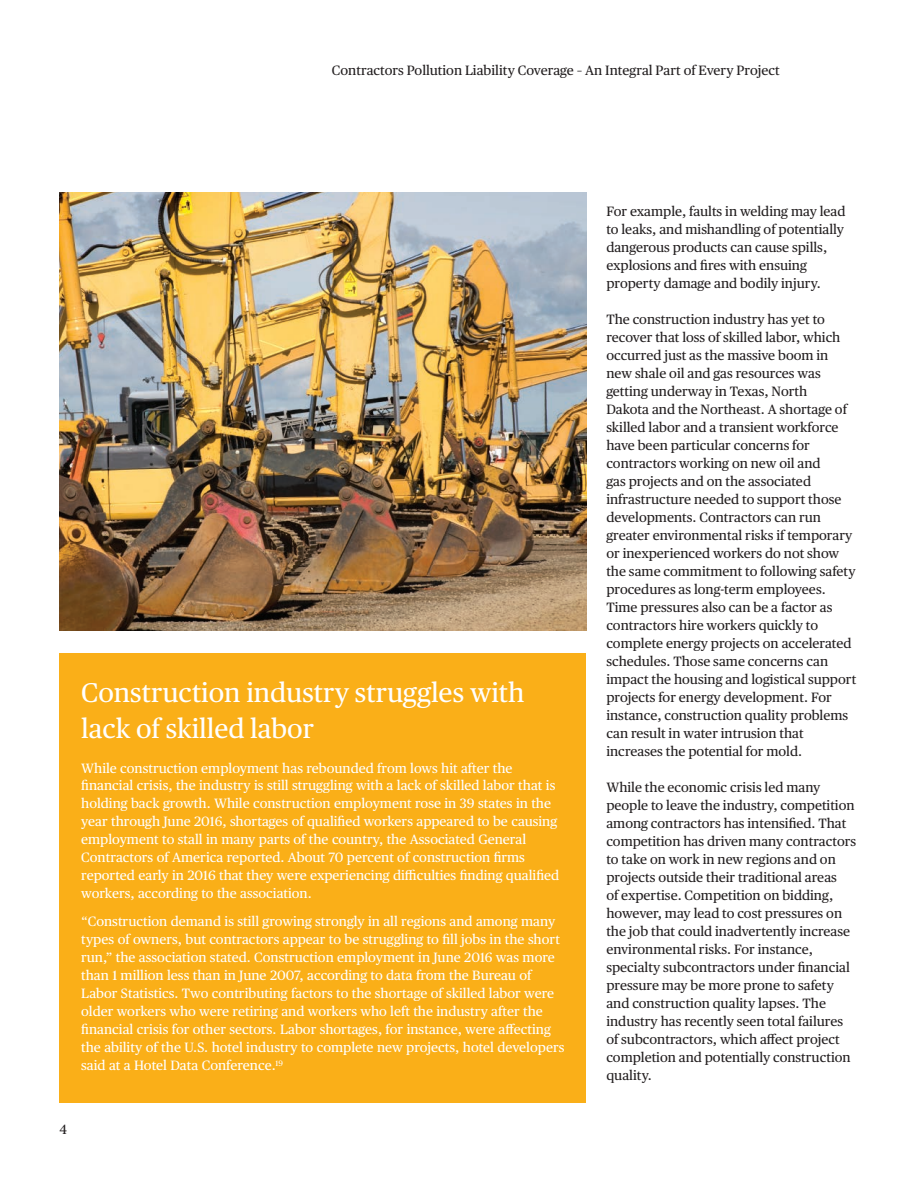
<style>
.page{position:relative;width:918px;height:1188px;background:#fff}
.page>*{position:absolute;margin:0;border:0;box-sizing:border-box;transform-origin:0 0}
.t1{font:27px/36px "Publico Text";color:#fff}
.t2{font:13.5px/18px "Publico Text";color:#231f20}
.t3{font:13.5px/18px "Publico Text";color:#fff}
</style>
<div class="page">
<div style="left:60px;top:654px;width:526px;height:449px;background:#faaf18"></div>
<img style="left:60px;top:192px;width:526px;height:438px">
<p class="t2" style="left:332px;top:61px;width:449px">Contractors Pollution Liability Coverage – An Integral Part of Every Project</p>
<h2 class="t1" style="left:81px;top:673px;width:445px">Construction industry struggles with lack of skilled labor</h2>
<p class="t3" style="left:81px;top:758px;width:480px">While construction employment has rebounded from lows hit after the financial crisis, the industry is still struggling with a lack of skilled labor that is holding back growth. While construction employment rose in 39 states in the year through June 2016, shortages of qualified workers appeared to be causing employment to stall in many parts of the country, the Associated General Contractors of America reported. About 70 percent of construction firms reported early in 2016 that they were experiencing difficulties finding qualified workers, according to the association.</p>
<p class="t3" style="left:81px;top:911px;width:485px">“Construction demand is still growing strongly in all regions and among many types of owners, but contractors appear to be struggling to fill jobs in the short run,” the association stated. Construction employment in June 2016 was more than 1 million less than in June 2007, according to data from the Bureau of Labor Statistics. Two contributing factors to the shortage of skilled labor were older workers who were retiring and workers who left the industry after the financial crisis for other sectors. Labor shortages, for instance, were affecting the ability of the U.S. hotel industry to complete new projects, hotel developers said at a Hotel Data Conference.<sup>19</sup></p>
<p class="t2" style="left:60px;top:1119px;width:9px">4</p>
<p class="t2" style="left:606px;top:201px;width:241px">For example, faults in welding may lead to leaks, and mishandling of potentially dangerous products can cause spills, explosions and fires with ensuing property damage and bodily injury.</p>
<p class="t2" style="left:606px;top:309px;width:251px">The construction industry has yet to recover that loss of skilled labor, which occurred just as the massive boom in new shale oil and gas resources was getting underway in Texas, North<br>Dakota and the Northeast. A shortage of skilled labor and a transient workforce have been particular concerns for contractors working on new oil and<br>gas projects and on the associated infrastructure needed to support those developments. Contractors can run greater environmental risks if temporary or inexperienced workers do not show the same commitment to following safety procedures as long-term employees.<br>Time pressures also can be a factor as contractors hire workers quickly to complete energy projects on accelerated schedules. Those same concerns can impact the housing and logistical support projects for energy development. For instance, construction quality problems can result in water intrusion that increases the potential for mold.</p>
<p class="t2" style="left:606px;top:777px;width:251px">While the economic crisis led many people to leave the industry, competition among contractors has intensified. That competition has driven many contractors to take on work in new regions and on projects outside their traditional areas<br>of expertise. Competition on bidding, however, may lead to cost pressures on the job that could inadvertently increase environmental risks. For instance, specialty subcontractors under financial pressure may be more prone to safety and construction quality lapses. The industry has recently seen total failures of subcontractors, which affect project completion and potentially construction quality.</p>
</div>
